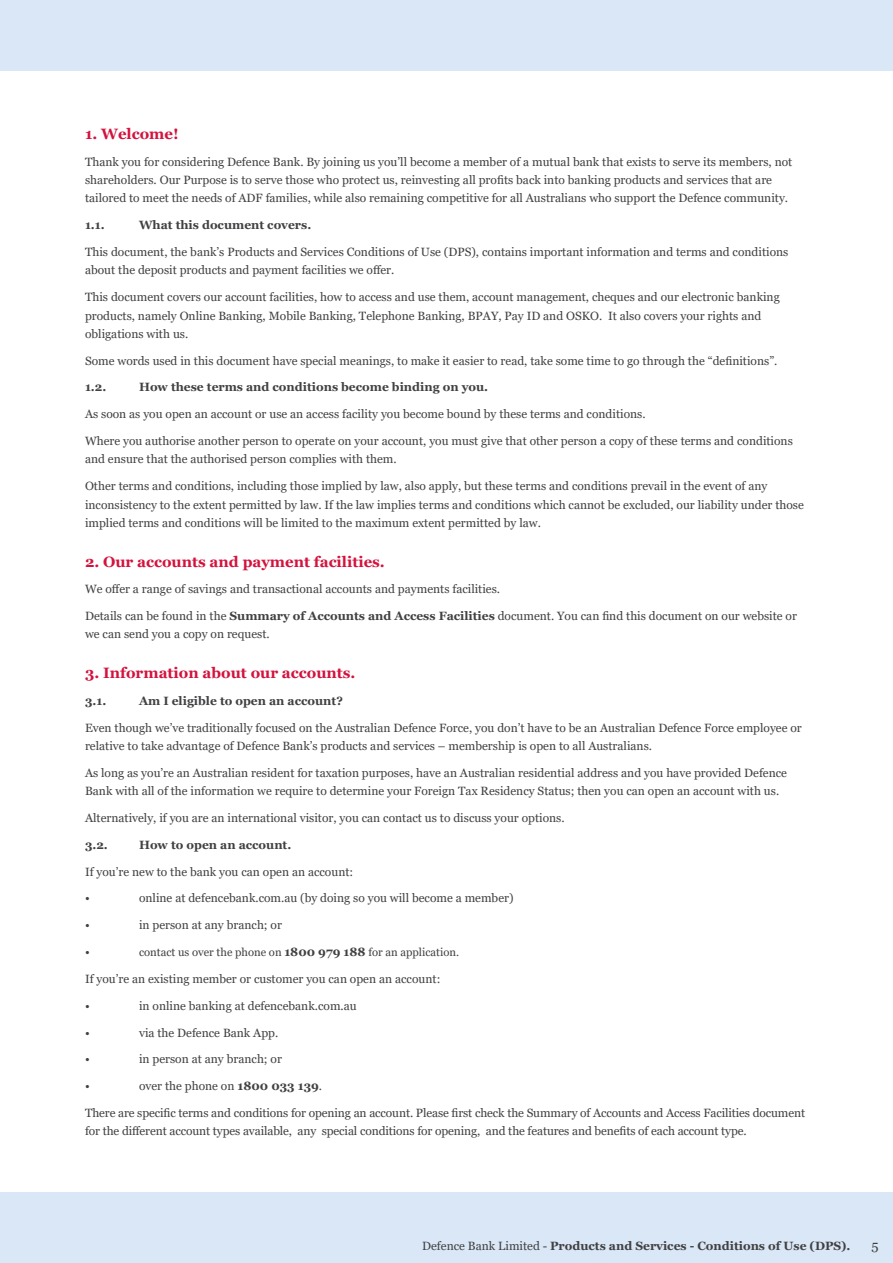
<style>
.page{position:relative;width:893px;height:1263px;background:#fff}
.page>*{position:absolute;margin:0;border:0;box-sizing:border-box;transform-origin:0 0}
.t1{font:700 15px "Georgia";color:#d3133e}
.t2{font:13.5px "Georgia";color:#414042}
.t3{font:12px/18.3px "Georgia";color:#414042}
.t4{font:700 12px "Georgia";color:#414042}
.t5{font:11.25px "Georgia";color:#414042}
.s1{font-weight:700}
.s2{font-weight:700;font-size:12px}
.s3{font-weight:400}
</style>
<div class="page">
<div style="left:0;top:1192px;width:893px;height:71px;background:#d9e7f6"></div>
<div style="left:0;top:0;width:893px;height:71px;background:#d9e7f6"></div>
<p class="t1" style="left:85px;top:124px;width:95px">1. Welcome!</p>
<p class="t3" style="left:85px;top:153px;width:709px">Thank you for considering Defence Bank. By joining us you’ll become a member of a mutual bank that exists to serve its members, not shareholders. Our Purpose is to serve those who protect us, reinvesting all profits back into banking products and services that are tailored to meet the needs of ADF families, while also remaining competitive for all Australians who support the Defence community.</p>
<p class="t4" style="left:85px;top:217px;width:21px">1.1.</p>
<p class="t4" style="left:139px;top:217px;width:174px">What this document covers.</p>
<p class="t3" style="left:85px;top:243px;width:705px">This document, the bank’s Products and Services Conditions of Use (DPS), contains important information and terms and conditions about the deposit products and payment facilities we offer.</p>
<p class="t3" style="left:85px;top:288px;width:696px">This document covers our account facilities, how to access and use them, account management, cheques and our electronic banking products, namely Online Banking, Mobile Banking, Telephone Banking, BPAY, Pay ID and OSKO. It also covers your rights and obligations with us.</p>
<p class="t3" style="left:85px;top:352px;width:694px">Some words used in this document have special meanings, to make it easier to read, take some time to go through the “definitions”.</p>
<p class="t4" style="left:85px;top:380px;width:23px">1.2.</p>
<p class="t4" style="left:139px;top:380px;width:351px">How these terms and conditions become binding on you.</p>
<p class="t3" style="left:85px;top:405px;width:562px">As soon as you open an account or use an access facility you become bound by these terms and conditions.</p>
<p class="t3" style="left:85px;top:432px;width:709px">Where you authorise another person to operate on your account, you must give that other person a copy of these terms and conditions and ensure that the authorised person complies with them.</p>
<p class="t3" style="left:85px;top:477px;width:720px">Other terms and conditions, including those implied by law, also apply, but these terms and conditions prevail in the event of any inconsistency to the extent permitted by law. If the law implies terms and conditions which cannot be excluded, our liability under those implied terms and conditions will be limited to the maximum extent permitted by law.</p>
<p class="t1" style="left:85px;top:552px;width:301px">2. Our accounts and payment facilities.</p>
<p class="t3" style="left:85px;top:580px;width:417px">We offer a range of savings and transactional accounts and payments facilities.</p>
<p class="t3" style="left:85px;top:607px;width:713px">Details can be found in the <span class="s1">Summary of Accounts and Access Facilities</span> document. You can find this document on our website or we can send you a copy on request.</p>
<p class="t1" style="left:85px;top:663px;width:272px">3. Information about our accounts.</p>
<p class="t4" style="left:85px;top:693px;width:23px">3.1.</p>
<p class="t4" style="left:139px;top:693px;width:205px">Am I eligible to open an account?</p>
<p class="t3" style="left:85px;top:719px;width:718px">Even though we’ve traditionally focused on the Australian Defence Force, you don’t have to be an Australian Defence Force employee or relative to take advantage of Defence Bank’s products and services – membership is open to all Australians.</p>
<p class="t3" style="left:85px;top:764px;width:703px">As long as you’re an Australian resident for taxation purposes, have an Australian residential address and you have provided Defence<br>Bank with all of the information we require to determine your Foreign Tax Residency Status; then you can open an account with us.</p>
<p class="t3" style="left:85px;top:809px;width:481px">Alternatively, if you are an international visitor, you can contact us to discuss your options.</p>
<p class="t4" style="left:85px;top:837px;width:24px">3.2.</p>
<p class="t4" style="left:139px;top:837px;width:154px">How to open an account.</p>
<p class="t3" style="left:85px;top:863px;width:270px">If you’re new to the bank you can open an account:</p>
<p class="t3" style="left:85px;top:889px;width:6px">•</p>
<p class="t3" style="left:139px;top:889px;width:376px">online at defencebank.com.au (by doing so you will become a member)</p>
<p class="t3" style="left:85px;top:916px;width:6px">•</p>
<p class="t3" style="left:139px;top:916px;width:144px">in person at any branch; or</p>
<p class="t3" style="left:85px;top:943px;width:6px">•</p>
<p class="t5" style="left:139px;top:945px;width:322px">contact us over the phone on <span class="s2">1800 979 188</span> for an application.</p>
<p class="t3" style="left:85px;top:970px;width:357px">If you’re an existing member or customer you can open an account:</p>
<p class="t3" style="left:85px;top:997px;width:6px">•</p>
<p class="t3" style="left:139px;top:997px;width:219px">in online banking at defencebank.com.au</p>
<p class="t3" style="left:85px;top:1023px;width:6px">•</p>
<p class="t3" style="left:139px;top:1023px;width:141px">via the Defence Bank App.</p>
<p class="t3" style="left:85px;top:1050px;width:6px">•</p>
<p class="t3" style="left:139px;top:1050px;width:144px">in person at any branch; or</p>
<p class="t3" style="left:85px;top:1077px;width:6px">•</p>
<p class="t3" style="left:139px;top:1077px;width:185px">over the phone on <span class="s1">1800 033 139</span>.</p>
<p class="t3" style="left:85px;top:1104px;width:722px">There are specific terms and conditions for opening an account. Please first check the Summary of Accounts and Access Facilities document for the different account types available, any special conditions for opening, and the features and benefits of each account type.</p>
<p class="t4" style="left:422px;top:1238px;width:430px"><span class="s3">Defence Bank Limited -</span> Products and Services - Conditions of Use (DPS).</p>
<p class="t2" style="left:871px;top:1237px;width:9px">5</p>
</div>
